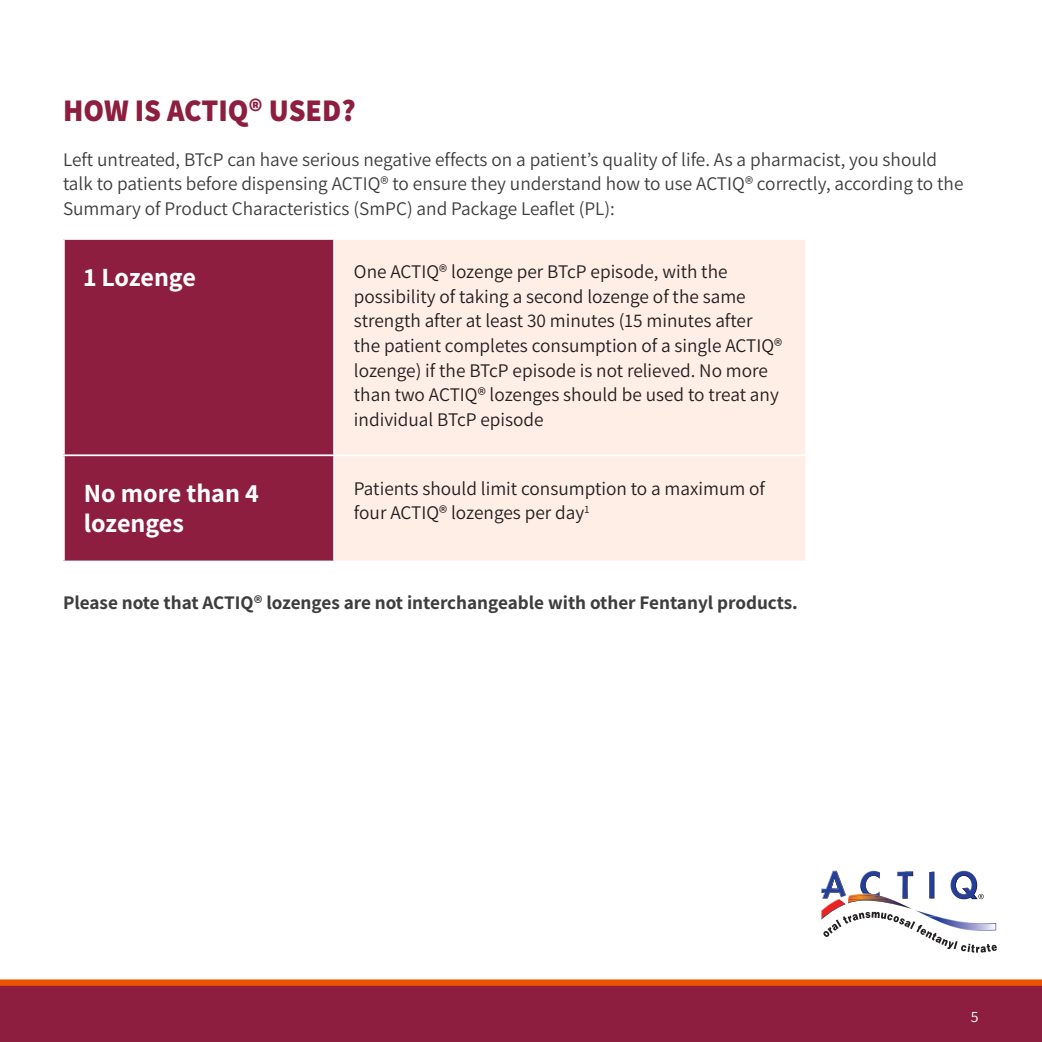
<style>
.page{position:relative;width:1042px;height:1042px;background:#fff}
.page>*{position:absolute;margin:0;border:0;box-sizing:border-box;transform-origin:0 0}
.t1{font:800 31.5px "Assistant";color:#8d1e40;scale:.95 1}
.t2{font:700 26.25px/29.8px "Assistant";color:#fff}
.t3{font:19.25px/24.5px "Assistant";color:#231f20}
.t4{font:19.25px/24.5px "Assistant";color:#3e3e3f}
.t5{font:700 19.25px "Assistant";color:#3e3e3f}
.t6{font:15.75px "Assistant";color:#fff}
</style>
<div class="page">
<svg style="left:0;top:979px;width:1042px;height:63px;background:#97243a"></svg>
<div style="left:64px;top:239px;width:270px;height:216px;background:#8d1e40"></div>
<div style="left:334px;top:239px;width:472px;height:216px;background:#ffeee6"></div>
<div style="left:64px;top:455px;width:270px;height:106px;background:#8d1e40"></div>
<div style="left:334px;top:455px;width:472px;height:106px;background:#ffeee6"></div>
<hr style="left:63px;top:238px;width:271px;height:2px;background:#fff">
<hr style="left:63px;top:240px;width:2px;height:214px;background:#fff">
<hr style="left:334px;top:238px;width:473px;height:2px;background:#fff">
<hr style="left:333px;top:240px;width:2px;height:214px;background:#fff">
<hr style="left:805px;top:240px;width:2px;height:214px;background:#fff">
<hr style="left:63px;top:454px;width:271px;height:2px;background:#fff">
<hr style="left:63px;top:456px;width:2px;height:104px;background:#fff">
<hr style="left:334px;top:454px;width:473px;height:2px;background:#fff">
<hr style="left:333px;top:456px;width:2px;height:104px;background:#fff">
<hr style="left:805px;top:456px;width:2px;height:104px;background:#fff">
<hr style="left:63px;top:560px;width:271px;height:2px;background:#fff">
<hr style="left:334px;top:560px;width:473px;height:2px;background:#fff">
<svg style="left:821px;top:871px;width:176px;height:81px"></svg>
<img style="left:928px;top:916px;width:67px;height:14px">
<img style="left:916px;top:910px;width:20px;height:6px">
<p class="t1" style="left:63px;top:89px;width:310px">HOW IS ACTIQ® USED?</p>
<p class="t4" style="left:63px;top:146px;width:902px">Left untreated, BTcP can have serious negative effects on a patient’s quality of life. As a pharmacist, you should talk to patients before dispensing ACTIQ® to ensure they understand how to use ACTIQ® correctly, according to the<br>Summary of Product Characteristics (SmPC) and Package Leaflet (PL):</p>
<p class="t2" style="left:84px;top:261px;width:114px">1 Lozenge</p>
<p class="t3" style="left:354px;top:259px;width:430px">One ACTIQ® lozenge per BTcP episode, with the possibility of taking a second lozenge of the same strength after at least 30 minutes (15 minutes after the patient completes consumption of a single ACTIQ® lozenge) if the BTcP episode is not relieved. No more than two ACTIQ® lozenges should be used to treat any individual BTcP episode</p>
<p class="t2" style="left:84px;top:477px;width:177px">No more than 4 lozenges</p>
<p class="t3" style="left:354px;top:475px;width:413px">Patients should limit consumption to a maximum of four ACTIQ® lozenges per day<sup>1</sup></p>
<p class="t5" style="left:63px;top:589px;width:736px">Please note that ACTIQ® lozenges are not interchangeable with other Fentanyl products.</p>
<p class="t6" style="left:971px;top:1005px;width:9px">5</p>
</div>
